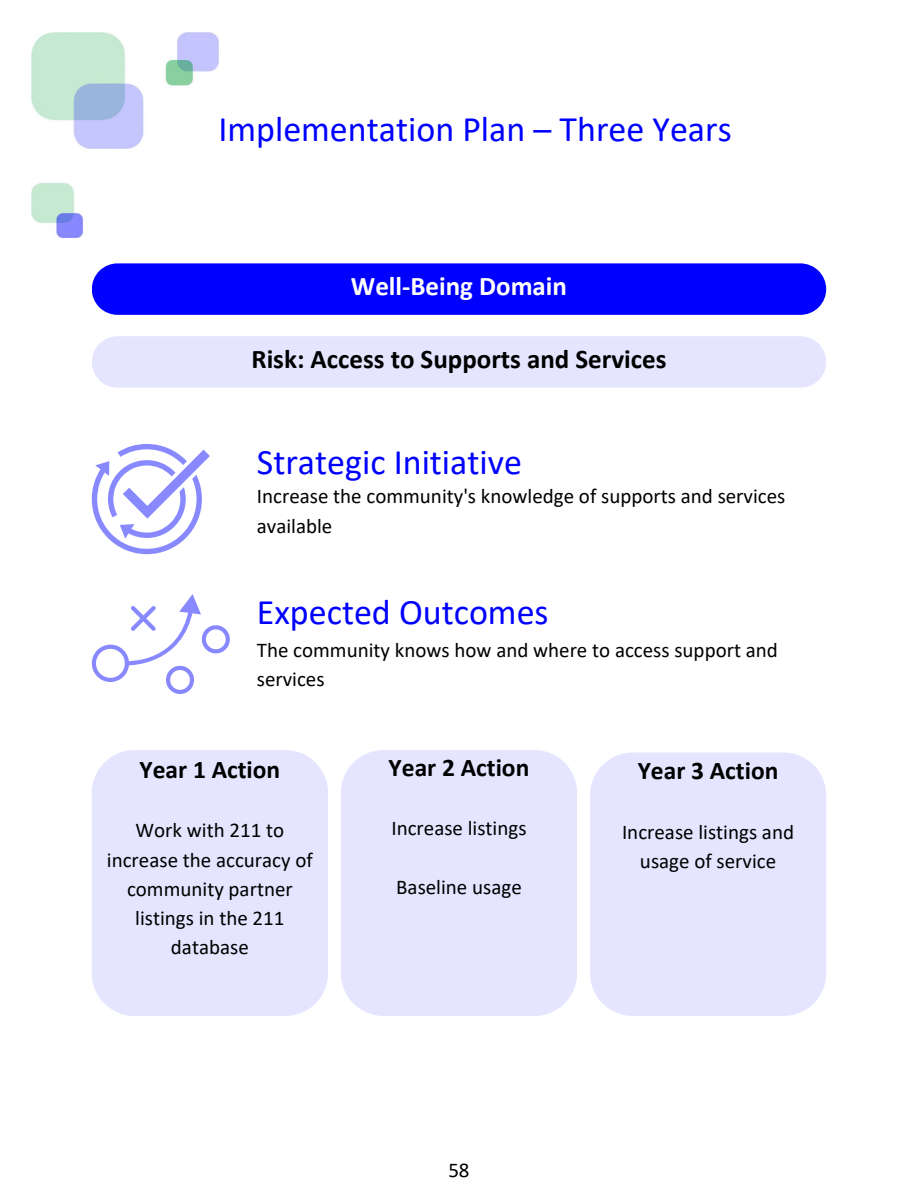
<style>
.page{position:relative;width:918px;height:1188px;background:#fff}
.page>*{position:absolute;margin:0;border:0;box-sizing:border-box;transform-origin:0 0}
.t1{font:36px "Calibri";color:#00f}
.t2{font:700 27px "Calibri";color:#000}
.t3{font:700 27px "Calibri";color:#fff}
.t4{font:700 25.5px "Calibri";color:#000}
.t5{font:21px/29.2px "Calibri";color:#000;text-align:center}
</style>
<div class="page">
<div style="left:92px;top:750px;width:236px;height:266px;background:#e5e5ff"></div>
<div style="left:341px;top:750px;width:236px;height:266px;background:#e5e5ff"></div>
<div style="left:590px;top:752px;width:236px;height:264px;background:#e5e5ff"></div>
<svg style="left:92px;top:594px;width:138px;height:100px"></svg>
<svg style="left:92px;top:444px;width:118px;height:110px"></svg>
<div style="left:92px;top:263px;width:734px;height:52px;background:#00f"></div>
<div style="left:92px;top:336px;width:734px;height:52px;background:#e5e5ff"></div>
<img style="left:32px;top:33px;width:187px;height:204px">
<p class="t1" style="left:218px;top:114px;width:515px">Implementation Plan – Three Years</p>
<p class="t3" style="left:351px;top:275px;width:218px">Well-Being Domain</p>
<p class="t2" style="left:251px;top:347px;width:417px">Risk: Access to Supports and Services</p>
<p class="t1" style="left:257px;top:447px;width:267px">Strategic Initiative</p>
<p class="t5" style="left:257px;top:483px;width:530px;text-align:left">Increase the community's knowledge of supports and services available</p>
<p class="t1" style="left:257px;top:597px;width:293px">Expected Outcomes</p>
<p class="t5" style="left:257px;top:637px;width:523px;text-align:left">The community knows how and where to access support and services</p>
<p class="t4" style="left:140px;top:759px;width:142px">Year 1 Action</p>
<p class="t5" style="left:107px;top:818px;width:207px">Work with 211 to increase the accuracy of community partner listings in the 211 database</p>
<p class="t4" style="left:389px;top:756px;width:142px">Year 2 Action</p>
<p class="t5" style="left:391px;top:815px;width:137px">Increase listings</p>
<p class="t5" style="left:396px;top:874px;width:127px">Baseline usage</p>
<p class="t5" style="left:448px;top:1157px;width:23px">58</p>
<p class="t4" style="left:638px;top:760px;width:142px">Year 3 Action</p>
<p class="t5" style="left:622px;top:819px;width:174px">Increase listings and usage of service</p>
</div>
